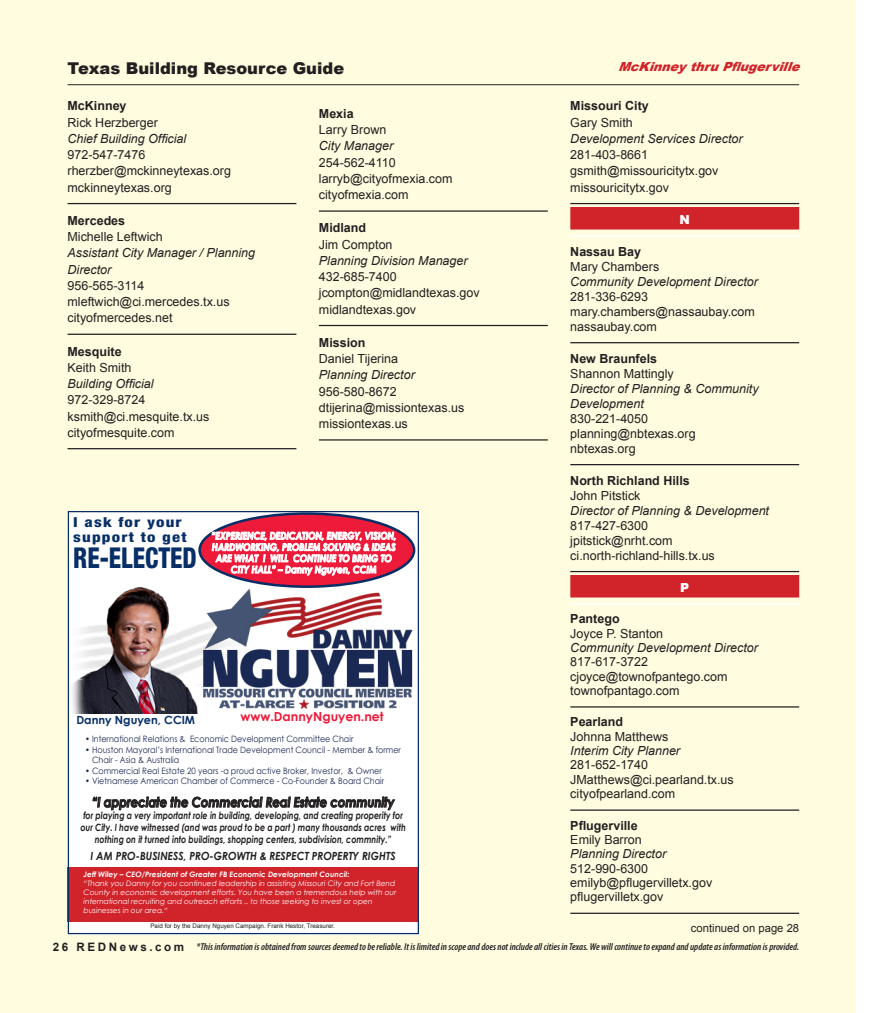
<style>
.page{position:relative;width:878px;height:1013px;background:#fff}
.page>*{position:absolute;margin:0;border:0;box-sizing:border-box;transform-origin:0 0}
.t1{font:800 condensed 28.75px "Helvetica Neue LT Std";color:#072e66;scale:.86 1}
.t2{font:900 16.25px "Arial";color:#231f20}
.t3{font:italic 700 13.75px "Century Gothic";color:#231f20;scale:.85 1}
.t4{font:800 condensed 13.75px/15px "Helvetica Neue LT Std";letter-spacing:.07em;color:#072e66;scale:1.22 1}
.t5{font:12.5px/16.2px "Arial";color:#231f20}
.t6{font:italic 12.5px/15px "Arial";color:#231f20}
.t7{font:700 12.5px "Arial";color:#231f20}
.t8{font:italic 900 12.5px "Arial";color:#d1232a}
.t9{font:700 12.5px "Century Gothic";color:#ed1a3a}
.t10{font:900 12.5px "Arial";color:#fff}
.t11{font:700 11.62px "Arial";letter-spacing:.22em;color:#231f20}
.t12{font:italic 700 11.25px "Century Gothic";color:#231f20;scale:.9 1}
.t13{font:11.25px "Arial";color:#231f20}
.t14{font:700 11.25px "Century Gothic";color:#072e66}
.t15{font:italic 700 10px/12px "Century Gothic";color:#231f20;text-align:center;scale:.8 1}
.t16{font:italic 600 condensed 10px "Myriad Pro";color:#231f20}
.t17{font:italic 700 10px/11.2px "Century Gothic";color:#fff;text-align:center;scale:.87 1}
.t18{font:8.75px/10.5px "Century Gothic";color:#1a2954;scale:.91 1}
.t19{font:italic 7.5px/9px "Century Gothic";color:#fff}
.t20{font:italic 700 7.5px "Century Gothic";color:#fff}
.t21{font:6.25px "Arial";color:#231f20}
</style>
<div class="page">
<div style="left:0;top:0;width:855px;height:1012px;background:#fffce0"></div>
<hr style="left:68px;top:84px;width:731px;height:1px;background:#231f20">
<hr style="left:319px;top:210px;width:229px;height:2px;background:#231f20">
<hr style="left:319px;top:325px;width:229px;height:1px;background:#231f20">
<hr style="left:319px;top:439px;width:229px;height:1px;background:#231f20">
<hr style="left:570px;top:203px;width:229px;height:1px;background:#231f20">
<div style="left:570px;top:207px;width:229px;height:22px;background:#d1232a"></div>
<hr style="left:570px;top:235px;width:229px;height:1px;background:#fff">
<hr style="left:570px;top:342px;width:229px;height:1px;background:#231f20">
<hr style="left:570px;top:464px;width:229px;height:1px;background:#231f20">
<hr style="left:570px;top:571px;width:229px;height:1px;background:#231f20">
<div style="left:570px;top:575px;width:229px;height:22px;background:#d1232a"></div>
<hr style="left:570px;top:603px;width:229px;height:1px;background:#fff">
<hr style="left:570px;top:706px;width:229px;height:1px;background:#231f20">
<hr style="left:570px;top:809px;width:229px;height:1px;background:#231f20">
<hr style="left:570px;top:912px;width:229px;height:1px;background:#231f20">
<hr style="left:68px;top:203px;width:228px;height:1px;background:#231f20">
<hr style="left:68px;top:333px;width:228px;height:2px;background:#231f20">
<hr style="left:68px;top:448px;width:228px;height:1px;background:#231f20">
<div style="left:69px;top:512px;width:349px;height:423px;background:#fff"></div>
<img style="left:72px;top:587px;width:341px;height:126px">
<div style="left:68px;top:867px;width:351px;height:54px;background:#d1232a"></div>
<div style="left:68px;top:511px;width:351px;height:423px;border:1px solid #072e66"></div>
<svg style="left:200px;top:513px;width:214px;height:73px;background:#d51c3e"></svg>
<div style="left:198px;top:512px;width:217px;height:76px;border:2px solid #072e66;border-radius:50%"></div>
<svg style="left:212px;top:528px;width:184px;height:47px;background:#f17a8d"></svg>
<svg style="left:93px;top:796px;width:302px;height:14px"></svg>
<h2 class="t2" style="left:68px;top:56px;width:278px">Texas Building Resource Guide</h2>
<p class="t7" style="left:68px;top:98px;width:61px">McKinney</p>
<p class="t5" style="left:68px;top:114px;width:92px">Rick Herzberger</p>
<p class="t6" style="left:68px;top:131px;width:120px">Chief Building Official</p>
<p class="t5" style="left:68px;top:147px;width:165px">972-547-7476 rherzber@mckinneytexas.org mckinneytexas.org</p>
<p class="t7" style="left:68px;top:212px;width:59px">Mercedes</p>
<p class="t5" style="left:68px;top:229px;width:97px">Michelle Leftwich</p>
<p class="t6" style="left:68px;top:245px;width:189px;line-height:16.2px">Assistant City Manager / Planning<br>Director</p>
<p class="t5" style="left:68px;top:277px;width:164px">956-565-3114 mleftwich@ci.mercedes.tx.us cityofmercedes.net</p>
<p class="t7" style="left:68px;top:343px;width:56px">Mesquite</p>
<p class="t5" style="left:68px;top:359px;width:65px">Keith Smith</p>
<p class="t6" style="left:68px;top:376px;width:88px">Building Official</p>
<p class="t5" style="left:68px;top:392px;width:143px">972-329-8724 ksmith@ci.mesquite.tx.us cityofmesquite.com</p>
<p class="t7" style="left:319px;top:105px;width:36px">Mexia</p>
<p class="t5" style="left:319px;top:122px;width:69px">Larry Brown</p>
<p class="t6" style="left:319px;top:139px;width:76px">City Manager</p>
<p class="t5" style="left:319px;top:154px;width:135px">254-562-4110 larryb@cityofmexia.com cityofmexia.com</p>
<p class="t7" style="left:319px;top:220px;width:49px">Midland</p>
<p class="t5" style="left:319px;top:236px;width:75px">Jim Compton</p>
<p class="t6" style="left:319px;top:253px;width:150px">Planning Division Manager</p>
<p class="t5" style="left:319px;top:269px;width:162px">432-685-7400 jcompton@midlandtexas.gov midlandtexas.gov</p>
<p class="t7" style="left:319px;top:334px;width:48px">Mission</p>
<p class="t5" style="left:319px;top:350px;width:81px">Daniel Tijerina</p>
<p class="t6" style="left:319px;top:367px;width:97px">Planning Director</p>
<p class="t5" style="left:319px;top:383px;width:147px">956-580-8672 dtijerina@missiontexas.us missiontexas.us</p>
<p class="t4" style="left:73px;top:514px;width:95px">I ask for your support to get</p>
<h1 class="t1" style="left:73px;top:540px;width:145px">RE-ELECTED</h1>
<p class="t17" style="left:211px;top:529px;width:214px">“EXPERIENCE, DEDICATION, ENERGY, VISION, HARDWORKING, PROBLEM SOLVING &amp; IDEAS ARE WHAT I WILL CONTINUE TO BRING TO CITY HALL” – Danny Nguyen, CCIM</p>
<p class="t14" style="left:76px;top:711px;width:120px">Danny Nguyen, CCIM</p>
<p class="t9" style="left:240px;top:707px;width:145px">www.DannyNguyen.net</p>
<p class="t18" style="left:85px;top:733px;width:296px">• International Relations &amp; Economic Development Committee Chair</p>
<p class="t18" style="left:92px;top:744px;width:341px;text-indent:-7px">• Houston Mayoral’s International Trade Development Council - Member &amp; former<br>Chair - Asia &amp; Australia</p>
<p class="t18" style="left:85px;top:765px;width:327px">• Commercial Real Estate 20 years -a proud active Broker, Investor, &amp; Owner</p>
<p class="t18" style="left:85px;top:775px;width:330px">• Vietnamese American Chamber of Commerce - Co-Founder &amp; Board Chair</p>
<p class="t3" style="left:92px;top:791px;width:358px">“I appreciate the Commercial Real Estate community</p>
<p class="t15" style="left:80px;top:809px;width:408px">for playing a very important role in building, developing, and creating properity for our City. I have witnessed (and was proud to be a part ) many thousands acres with nothing on it turned into buildings, shopping centers, subdivision, commnity.”</p>
<p class="t12" style="left:91px;top:847px;width:340px">I AM PRO-BUSINESS, PRO-GROWTH &amp; RESPECT PROPERTY RIGHTS</p>
<p class="t20" style="left:84px;top:868px;width:267px">Jeff Wiley – CEO/President of Greater FB Economic Development Council:</p>
<p class="t19" style="left:84px;top:879px;width:314px">“Thank you Danny for you continued leadership in assisting Missouri City and Fort Bend County in economic development efforts. You have been a tremendous help with our international recruiting and outreach efforts .. to those seeking to invest or open businesses in our area.“</p>
<p class="t21" style="left:150px;top:922px;width:186px">Paid for by the Danny Nguyen Campaign. Frank Hestor, Treasurer.</p>
<p class="t8" style="left:618px;top:57px;width:189px">McKinneythruPflugerville</p>
<p class="t7" style="left:570px;top:98px;width:80px">Missouri City</p>
<p class="t5" style="left:570px;top:114px;width:64px">Gary Smith</p>
<p class="t6" style="left:570px;top:131px;width:174px">Development Services Director</p>
<p class="t5" style="left:570px;top:147px;width:150px">281-403-8661 gsmith@missouricitytx.gov missouricitytx.gov</p>
<p class="t10" style="left:679px;top:210px;width:12px">N</p>
<p class="t7" style="left:570px;top:243px;width:72px">Nassau Bay</p>
<p class="t5" style="left:570px;top:258px;width:90px">Mary Chambers</p>
<p class="t6" style="left:570px;top:274px;width:189px">Community Development Director</p>
<p class="t5" style="left:570px;top:289px;width:186px;line-height:15px">281-336-6293 mary.chambers@nassaubay.com nassaubay.com</p>
<p class="t7" style="left:570px;top:350px;width:88px">New Braunfels</p>
<p class="t5" style="left:570px;top:365px;width:105px">Shannon Mattingly</p>
<p class="t6" style="left:570px;top:381px;width:190px">Director of Planning &amp; Community<br>Development</p>
<p class="t5" style="left:570px;top:411px;width:127px;line-height:15px">830-221-4050 planning@nbtexas.org nbtexas.org</p>
<p class="t7" style="left:570px;top:472px;width:121px">North Richland Hills</p>
<p class="t5" style="left:570px;top:487px;width:72px">John Pitstick</p>
<p class="t6" style="left:570px;top:503px;width:200px">Director of Planning &amp; Development</p>
<p class="t5" style="left:570px;top:518px;width:146px;line-height:15px">817-427-6300 jpitstick@nrht.com ci.north-richland-hills.tx.us</p>
<p class="t10" style="left:680px;top:578px;width:11px">P</p>
<p class="t7" style="left:570px;top:610px;width:51px">Pantego</p>
<p class="t5" style="left:570px;top:625px;width:94px">Joyce P. Stanton</p>
<p class="t6" style="left:570px;top:640px;width:189px">Community Development Director</p>
<p class="t5" style="left:570px;top:655px;width:159px;line-height:14.4px">817-617-3722 cjoyce@townofpantego.com townofpantago.com</p>
<p class="t7" style="left:570px;top:713px;width:54px">Pearland</p>
<p class="t5" style="left:570px;top:728px;width:99px">Johnna Matthews</p>
<p class="t6" style="left:570px;top:743px;width:111px">Interim City Planner</p>
<p class="t5" style="left:570px;top:758px;width:165px;line-height:14.4px">281-652-1740<br>JMatthews@ci.pearland.tx.us cityofpearland.com</p>
<p class="t7" style="left:570px;top:816px;width:69px">Pflugerville</p>
<p class="t5" style="left:570px;top:831px;width:73px">Emily Barron</p>
<p class="t6" style="left:570px;top:846px;width:97px">Planning Director</p>
<p class="t5" style="left:570px;top:861px;width:143px;line-height:14.4px">512-990-6300 emilyb@pflugervilletx.gov pflugervilletx.gov</p>
<p class="t13" style="left:691px;top:920px;width:110px">continued on page 28</p>
<p class="t11" style="left:53px;top:939px;width:133px">26 REDNews.com</p>
<p class="t16" style="left:197px;top:941px;width:604px">*This information is obtained from sources deemed to be reliable. It is limited in scope and does not include all cities in Texas. We will continue to expand and update as information is provided.</p>
</div>
